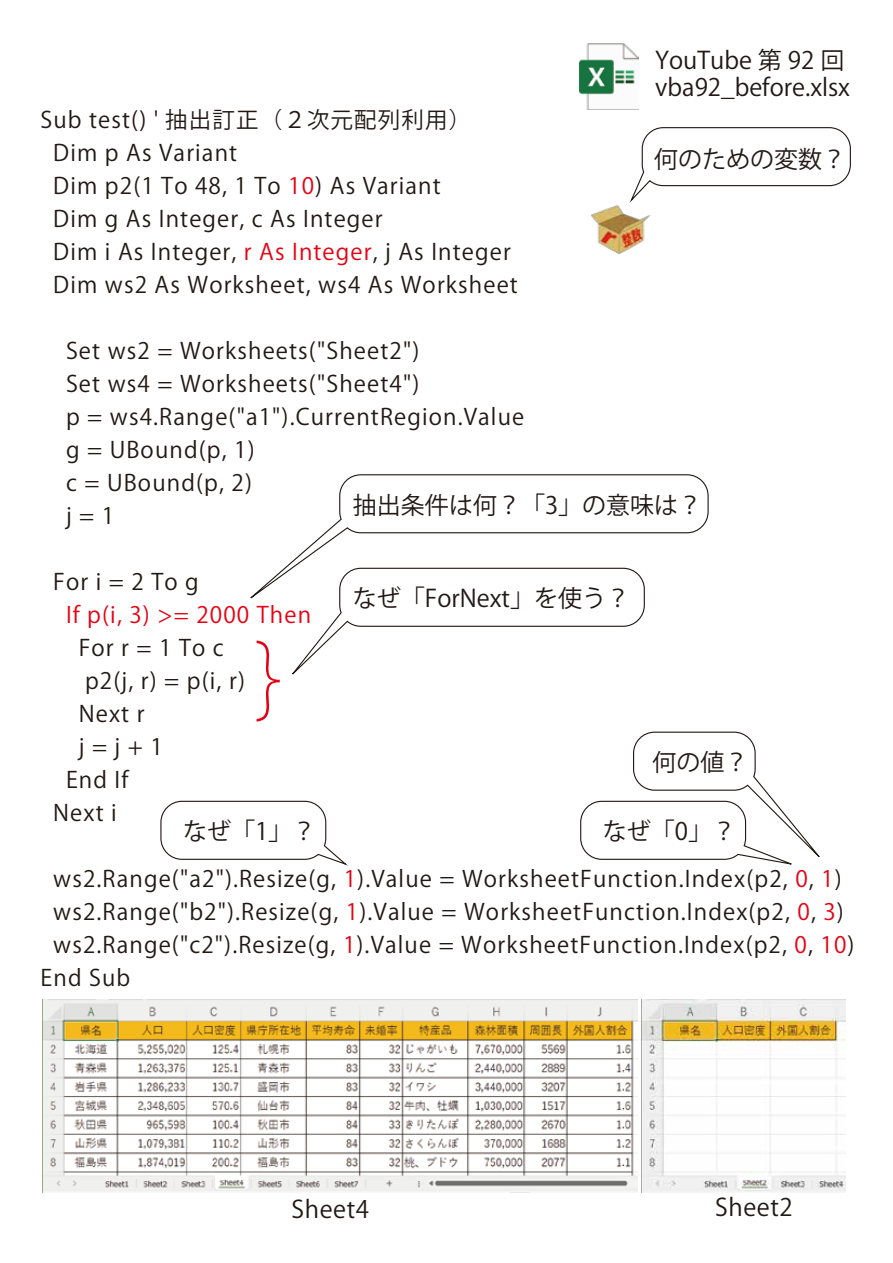
<style>
.page{position:relative;width:893px;height:1263px;background:#fff}
.page>*{position:absolute;margin:0;border:0;box-sizing:border-box;transform-origin:0 0}
.t1{font:200 87px "Koz Go Pr 6 N";color:#e60012}
.t2{font:24px/27.3px "Koz Go Pr 6 N";color:#221815}
.t3{font:22.5px/33px "Koz Go Pr 6 N";letter-spacing:.05em;color:#221815}
.t4{font:22.5px "Koz Go Pr 6 N";letter-spacing:.05em;color:#e60012}
.s1{color:#e60012}
</style>
<div class="page">
<img style="left:580px;top:43px;width:58px;height:67px">
<img style="left:591px;top:205px;width:60px;height:49px">
<img style="left:43px;top:999px;width:594px;height:194px">
<img style="left:642px;top:999px;width:204px;height:194px">
<svg style="left:250px;top:474px;width:459px;height:125px"></svg>
<svg style="left:629px;top:127px;width:222px;height:76px"></svg>
<svg style="left:160px;top:800px;width:188px;height:66px"></svg>
<svg style="left:281px;top:567px;width:364px;height:108px"></svg>
<svg style="left:580px;top:731px;width:240px;height:134px"></svg>
<p class="t3" style="left:53px;top:104px;width:466px;text-indent:-13px">Sub test() ' 抽出訂正（２次元配列利用）<br>Dim p As Variant<br>Dim p2(1 To 48, 1 To <span class="s1">10</span>) As Variant<br>Dim g As Integer, c As Integer<br>Dim i As Integer, <span class="s1">r As Integer</span>, j As Integer<br>Dim ws2 As Worksheet, ws4 As Worksheet</p>
<p class="t2" style="left:655px;top:47px;width:196px">YouTube 第 92 回vba92_before.xlsx</p>
<p class="t2" style="left:654px;top:146px;width:193px">何のための変数？</p>
<p class="t3" style="left:66px;top:335px;width:460px">Set ws2 = Worksheets("Sheet2")<br>Set ws4 = Worksheets("Sheet4")<br>p = ws4.Range("a1").CurrentRegion.Value g = UBound(p, 1)<br>c = UBound(p, 2)<br>j = 1</p>
<p class="t2" style="left:353px;top:492px;width:351px">抽出条件は何？「3」の意味は？</p>
<p class="t3" style="left:53px;top:566px;width:147px">For i = 2 To g</p>
<p class="t4" style="left:66px;top:602px;width:247px">If p(i, 3) &gt;= 2000 Then</p>
<p class="t3" style="left:79px;top:632px;width:146px">For r = 1 To c</p>
<p class="t3" style="left:85px;top:665px;width:161px">p2(j, r) = p(i, r)</p>
<p class="t3" style="left:79px;top:698px;width:67px">Next r</p>
<p class="t3" style="left:79px;top:731px;width:86px">j = j + 1</p>
<p class="t3" style="left:66px;top:764px;width:64px">End If</p>
<p class="t3" style="left:53px;top:797px;width:65px">Next i</p>
<p class="t2" style="left:353px;top:585px;width:279px">なぜ「ForNext」を使う？</p>
<h1 class="t1" style="left:253px;top:633px;width:88px">｝</h1>
<p class="t2" style="left:652px;top:749px;width:97px">何の値？</p>
<p class="t2" style="left:183px;top:818px;width:135px">なぜ「1」？</p>
<p class="t2" style="left:603px;top:818px;width:135px">なぜ「0」？</p>
<p class="t3" style="left:53px;top:863px;width:790px">ws2.Range("a2").Resize(g, <span class="s1">1</span>).Value = WorksheetFunction.Index(p2, <span class="s1">0</span>, <span class="s1">1</span>)</p>
<p class="t3" style="left:53px;top:896px;width:792px">ws2.Range("b2").Resize(g, <span class="s1">1</span>).Value = WorksheetFunction.Index(p2, <span class="s1">0</span>, <span class="s1">3</span>)</p>
<p class="t3" style="left:53px;top:929px;width:803px">ws2.Range("c2").Resize(g, <span class="s1">1</span>).Value = WorksheetFunction.Index(p2, <span class="s1">0</span>, <span class="s1">10</span>)</p>
<p class="t3" style="left:41px;top:962px;width:91px">End Sub</p>
<p class="t2" style="left:292px;top:1195px;width:79px">Sheet4</p>
<p class="t2" style="left:715px;top:1194px;width:79px">Sheet2</p>
</div>
